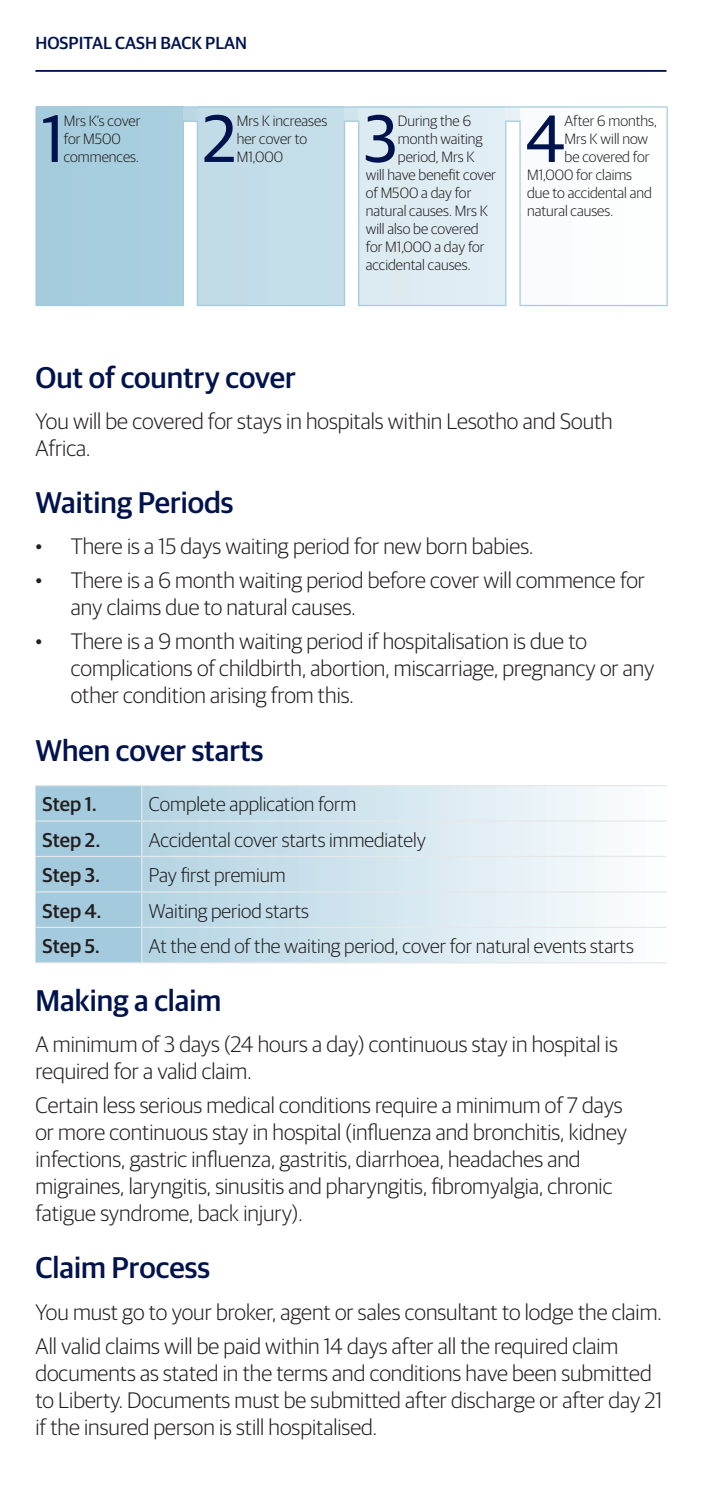
<style>
.page{position:relative;width:702px;height:1489px;background:#fff}
.page>*{position:absolute;margin:0;border:0;box-sizing:border-box;transform-origin:0 0}
.t1{font:67px "Guardian Sans";color:#00134d}
.t2{font:500 30px "Guardian Sans";color:#00134d}
.t3{font:300 22.5px/27px "Guardian Sans";color:#231f20}
.t4{font:300 20px "Guardian Sans";color:#231f20}
.t5{font:500 20px "Guardian Sans";color:#231f20}
.t6{font:500 17.5px "Guardian Sans";color:#00134d}
.t7{font:300 15px/18px "Guardian Sans";color:#231f20}
</style>
<div class="page">
<hr style="left:35px;top:70px;width:631px;height:2px;background:#00134d">
<div style="left:36px;top:107px;width:147px;height:198px;background:#a7cedf"></div>
<div style="left:183px;top:107px;width:14px;height:14px;background:#bbd7e4"></div>
<div style="left:197px;top:107px;width:147px;height:198px;background:#c3dde9"></div>
<div style="left:344px;top:107px;width:14px;height:14px;background:#d0e4ee"></div>
<div style="left:358px;top:107px;width:148px;height:198px;background:#dfedf3"></div>
<div style="left:506px;top:107px;width:14px;height:14px;background:#e7f1f6"></div>
<hr style="left:35px;top:106px;width:148px;height:2px;background:#a3cbdd">
<svg style="left:35px;top:108px;width:1px;height:13px"></svg>
<svg style="left:183px;top:106px;width:14px;height:2px"></svg>
<hr style="left:197px;top:106px;width:147px;height:2px;background:#a3cbdd">
<svg style="left:344px;top:106px;width:14px;height:2px"></svg>
<hr style="left:358px;top:106px;width:148px;height:2px;background:#a3cbdd">
<svg style="left:506px;top:106px;width:14px;height:2px"></svg>
<hr style="left:520px;top:106px;width:147px;height:2px;background:#a3cbdd">
<svg style="left:666px;top:108px;width:1px;height:13px"></svg>
<hr style="left:35px;top:121px;width:2px;height:184px;background:#a3cbdd">
<svg style="left:183px;top:120px;width:15px;height:2px"></svg>
<hr style="left:182px;top:122px;width:2px;height:183px;background:#a3cbdd">
<hr style="left:197px;top:122px;width:1px;height:183px;background:#a3cbdd">
<svg style="left:344px;top:120px;width:15px;height:2px"></svg>
<hr style="left:344px;top:122px;width:1px;height:183px;background:#a3cbdd">
<hr style="left:358px;top:122px;width:1px;height:183px;background:#a3cbdd">
<svg style="left:505px;top:120px;width:15px;height:2px"></svg>
<hr style="left:505px;top:122px;width:1px;height:183px;background:#a3cbdd">
<hr style="left:519px;top:122px;width:1px;height:183px;background:#a3cbdd">
<hr style="left:666px;top:121px;width:1px;height:184px;background:#a3cbdd">
<hr style="left:35px;top:305px;width:149px;height:1px;background:#a3cbdd">
<hr style="left:197px;top:305px;width:148px;height:1px;background:#a3cbdd">
<hr style="left:358px;top:305px;width:148px;height:1px;background:#a3cbdd">
<hr style="left:519px;top:305px;width:148px;height:1px;background:#a3cbdd">
<div style="left:35px;top:786px;width:106px;height:176px;background:#a3cbdd"></div>
<svg style="left:142px;top:786px;width:524px;height:176px"></svg>
<hr style="left:35px;top:785px;width:107px;height:1px;background:#e6e7e9">
<hr style="left:142px;top:785px;width:524px;height:1px;background:#e6e7e9">
<hr style="left:141px;top:786px;width:1px;height:34px;background:#e6e7e9">
<hr style="left:35px;top:820px;width:107px;height:1px;background:#e6e7e9">
<hr style="left:142px;top:820px;width:524px;height:1px;background:#e6e7e9">
<hr style="left:141px;top:821px;width:1px;height:34px;background:#e6e7e9">
<hr style="left:35px;top:855px;width:107px;height:2px;background:#e6e7e9">
<hr style="left:142px;top:855px;width:524px;height:2px;background:#e6e7e9">
<hr style="left:141px;top:857px;width:1px;height:34px;background:#e6e7e9">
<hr style="left:35px;top:891px;width:107px;height:1px;background:#e6e7e9">
<hr style="left:142px;top:891px;width:524px;height:1px;background:#e6e7e9">
<hr style="left:141px;top:892px;width:1px;height:34px;background:#e6e7e9">
<hr style="left:35px;top:926px;width:107px;height:2px;background:#e6e7e9">
<hr style="left:142px;top:926px;width:524px;height:2px;background:#e6e7e9">
<hr style="left:141px;top:928px;width:1px;height:34px;background:#e6e7e9">
<hr style="left:35px;top:962px;width:107px;height:1px;background:#e6e7e9">
<hr style="left:142px;top:962px;width:524px;height:1px;background:#e6e7e9">
<p class="t6" style="left:35px;top:30px;width:213px">HOSPITAL CASH BACK PLAN</p>
<h1 class="t1" style="left:41px;top:91px;width:24px">1</h1>
<p class="t7" style="left:64px;top:111px;width:78px">Mrs K’s cover for M500 commences.</p>
<h1 class="t1" style="left:202px;top:91px;width:36px">2</h1>
<p class="t7" style="left:237px;top:111px;width:92px">Mrs K increases her cover to<br>M1,000</p>
<h1 class="t1" style="left:364px;top:91px;width:36px">3</h1>
<p class="t7" style="left:398px;top:111px;width:75px">During the 6</p>
<p class="t7" style="left:398px;top:129px;width:86px">month waiting</p>
<p class="t7" style="left:398px;top:147px;width:78px">period, Mrs K</p>
<p class="t7" style="left:366px;top:165px;width:132px">will have benefit cover</p>
<p class="t7" style="left:366px;top:183px;width:107px">of M500 a day for</p>
<p class="t7" style="left:366px;top:201px;width:124px">natural causes. Mrs K</p>
<p class="t7" style="left:366px;top:219px;width:114px">will also be covered</p>
<p class="t7" style="left:366px;top:237px;width:120px">for M1,000 a day for</p>
<p class="t7" style="left:366px;top:255px;width:106px">accidental causes.</p>
<h1 class="t1" style="left:526px;top:91px;width:40px">4</h1>
<p class="t7" style="left:564px;top:111px;width:94px">After 6 months,</p>
<p class="t7" style="left:564px;top:129px;width:85px">Mrs K will now</p>
<p class="t7" style="left:564px;top:147px;width:86px">be covered for</p>
<p class="t7" style="left:527px;top:165px;width:107px">M1,000 for claims</p>
<p class="t7" style="left:527px;top:183px;width:126px">due to accidental and</p>
<p class="t7" style="left:527px;top:201px;width:88px">natural causes.</p>
<h2 class="t2" style="left:35px;top:355px;width:262px">Out of country cover</h2>
<p class="t3" style="left:35px;top:406px;width:579px">You will be covered for stays in hospitals within Lesotho and South<br>Africa.</p>
<h2 class="t2" style="left:35px;top:481px;width:200px">Waiting Periods</h2>
<p class="t3" style="left:35px;top:531px;width:499px">• There is a 15 days waiting period for new born babies.</p>
<p class="t3" style="left:71px;top:565px;width:575px;text-indent:-35px">• There is a 6 month waiting period before cover will commence for any claims due to natural causes.</p>
<p class="t3" style="left:71px;top:626px;width:585px;text-indent:-35px">• There is a 9 month waiting period if hospitalisation is due to complications of childbirth, abortion, miscarriage, pregnancy or any other condition arising from this.</p>
<h2 class="t2" style="left:35px;top:728px;width:230px">When cover starts</h2>
<p class="t5" style="left:43px;top:789px;width:56px">Step 1.</p>
<p class="t4" style="left:149px;top:790px;width:209px">Complete application form</p>
<p class="t5" style="left:43px;top:825px;width:59px">Step 2.</p>
<p class="t4" style="left:149px;top:825px;width:278px">Accidental cover starts immediately</p>
<p class="t5" style="left:43px;top:860px;width:59px">Step 3.</p>
<p class="t4" style="left:149px;top:861px;width:138px">Pay first premium</p>
<p class="t5" style="left:43px;top:896px;width:60px">Step 4.</p>
<p class="t4" style="left:149px;top:896px;width:162px">Waiting period starts</p>
<p class="t5" style="left:43px;top:931px;width:59px">Step 5.</p>
<p class="t4" style="left:149px;top:932px;width:486px">At the end of the waiting period, cover for natural events starts</p>
<h2 class="t2" style="left:35px;top:978px;width:187px">Making a claim</h2>
<p class="t3" style="left:35px;top:1029px;width:583px">A minimum of 3 days (24 hours a day) continuous stay in hospital is required for a valid claim.</p>
<p class="t3" style="left:35px;top:1090px;width:593px">Certain less serious medical conditions require a minimum of 7 days or more continuous stay in hospital (influenza and bronchitis, kidney infections, gastric influenza, gastritis, diarrhoea, headaches and migraines, laryngitis, sinusitis and pharyngitis, fibromyalgia, chronic fatigue syndrome, back injury).</p>
<h2 class="t2" style="left:35px;top:1246px;width:176px">Claim Process</h2>
<p class="t3" style="left:35px;top:1293px;width:627px;line-height:34px">You must go to your broker, agent or sales consultant to lodge the claim.<br>All valid claims will be paid within 14 days after all the required claim</p>
<p class="t3" style="left:35px;top:1357px;width:628px">documents as stated in the terms and conditions have been submitted to Liberty. Documents must be submitted after discharge or after day 21 if the insured person is still hospitalised.</p>
</div>
